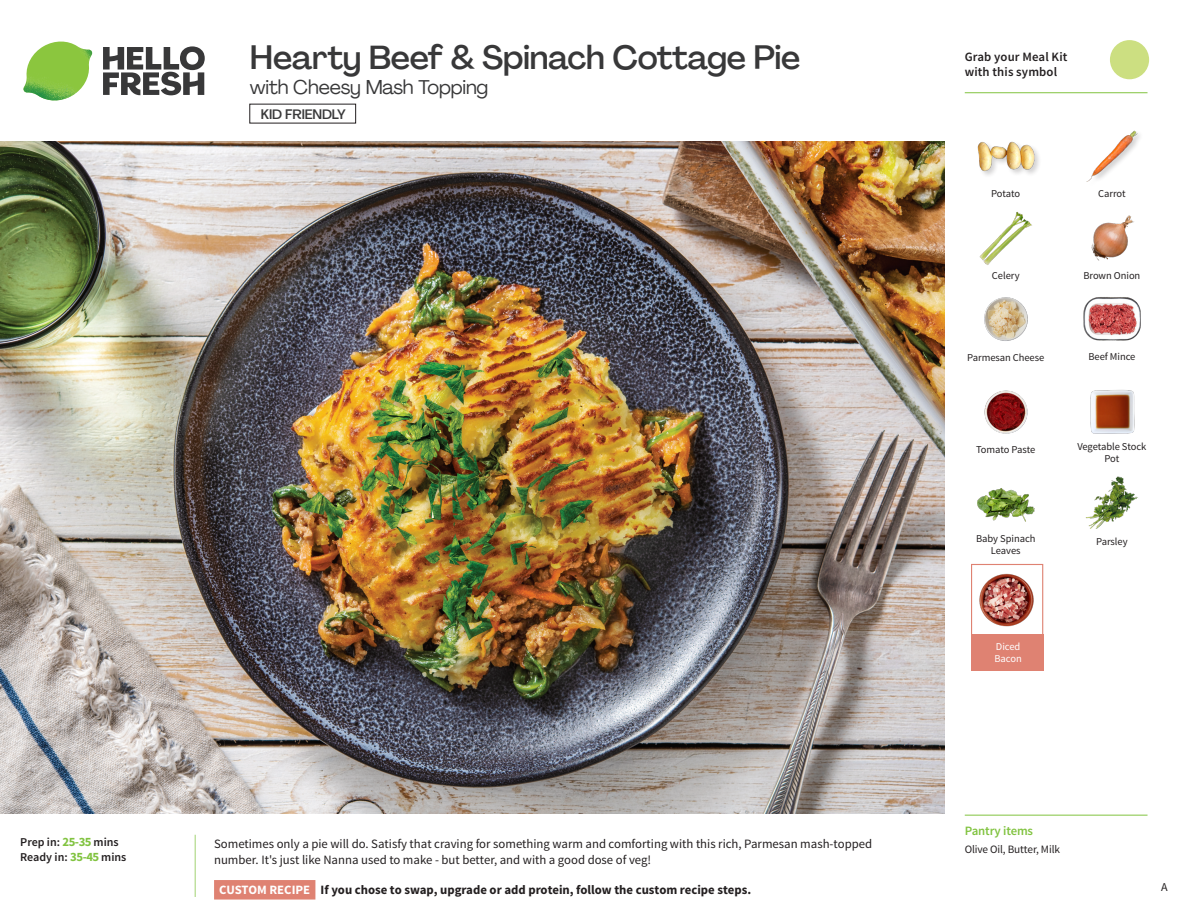
<style>
.page{position:relative;width:1188px;height:918px;background:#fff}
.page>*{position:absolute;margin:0;border:0;box-sizing:border-box;transform-origin:0 0}
._15_Titel_UK{font:500 33px "Agrandir";letter-spacing:-.01em;color:#383839}
._15_Titel_UK-2{font:19.5px "Agrandir";letter-spacing:-.01em;color:#383839}
.t1{font:500 13.5px "Agrandir";letter-spacing:-.01em;color:#383839}
.Step_6_Text_AU{font:12.75px/16.5px "Source Sans Pro";color:#231f20}
.Step_6_Text_AU-2{font:700 12.75px "Source Sans Pro";color:#231f20}
.t2{font:600 12.75px/15px "Source Sans Pro";letter-spacing:.01em;color:#231f20}
._04_Headers_Front{font:600 12.75px "Source Sans Pro";letter-spacing:-.01em;color:#81c340}
._04_Intro{font:600 12px "Source Sans Pro";color:#231f20}
.t3{font:12px "Source Sans Pro";color:#231f20}
._05_Pantry{font:11.25px "Source Sans Pro";letter-spacing:-.01em;color:#231f20}
._18_FRONT_ingredients{font:10.5px/12px "Source Sans Pro";letter-spacing:-.005em;color:#231f20;text-align:center}
._18_FRONT_ingredients-2{font:10.5px/12px "Source Sans Pro";letter-spacing:-.005em;color:#fff}
.s1{font-weight:700;font-size:12.75px;color:#81c340}
.s2{color:#fff}
</style>
<div class="page">
<svg style="left:103px;top:46px;width:102px;height:49px"></svg>
<img style="left:23px;top:42px;width:69px;height:59px">
<svg style="left:1092px;top:40px;width:58px;height:54px"></svg>
<svg style="left:194px;top:834px;width:122px;height:66px"></svg>
<img style="left:0;top:142px;width:945px;height:672px">
<img style="left:1083px;top:297px;width:58px;height:44px">
<img style="left:1090px;top:390px;width:45px;height:44px">
<img style="left:984px;top:390px;width:44px;height:44px">
<img style="left:977px;top:488px;width:57px;height:34px">
<img style="left:984px;top:297px;width:44px;height:44px">
<img style="left:979px;top:211px;width:53px;height:54px">
<img style="left:1091px;top:215px;width:43px;height:46px">
<div style="left:977px;top:141px;width:65px;height:37px;background:#231f20;opacity:.2"></div>
<img style="left:977px;top:141px;width:57px;height:37px">
<img style="left:1086px;top:130px;width:54px;height:52px">
<img style="left:1085px;top:476px;width:53px;height:53px">
<div style="left:971px;top:564px;width:72px;height:72px;border:1px solid #df8272"></div>
<div style="left:971px;top:634px;width:72px;height:37px;background:#df8272"></div>
<img style="left:979px;top:573px;width:55px;height:54px">
<hr style="left:965px;top:815px;width:183px;height:1px;background:#81c340">
<hr style="left:965px;top:92px;width:183px;height:1px;background:#81c340">
<p class="_15_Titel_UK" style="left:250px;top:37px;width:552px">Hearty Beef &amp; Spinach Cottage Pie</p>
<p class="_15_Titel_UK-2" style="left:250px;top:75px;width:240px">with Cheesy Mash Topping</p>
<p class="t1" style="left:261px;top:106px;width:86px">KID FRIENDLY</p>
<p class="_04_Intro" style="left:20px;top:835px;width:100px">Prep in: <span class="s1">25-35</span> mins</p>
<p class="_04_Intro" style="left:20px;top:850px;width:108px">Ready in: <span class="s1">35-45</span> mins</p>
<p class="Step_6_Text_AU" style="left:214px;top:836px;width:660px">Sometimes only a pie will do. Satisfy that craving for something warm and comforting with this rich, Parmesan mash-topped number. It's just like Nanna used to make - but better, and with a good dose of veg!</p>
<p class="Step_6_Text_AU-2" style="left:219px;top:881px;width:533px"><span class="s2">CUSTOM RECIPE</span> If you chose to swap, upgrade or add protein, follow the custom recipe steps.</p>
<p class="t2" style="left:965px;top:50px;width:104px">Grab your Meal Kit with this symbol</p>
<p class="_18_FRONT_ingredients" style="left:991px;top:188px;width:31px">Potato</p>
<p class="_18_FRONT_ingredients" style="left:1098px;top:188px;width:29px">Carrot</p>
<p class="_18_FRONT_ingredients" style="left:992px;top:270px;width:29px">Celery</p>
<p class="_18_FRONT_ingredients" style="left:1083px;top:270px;width:58px">Brown Onion</p>
<p class="_18_FRONT_ingredients" style="left:967px;top:352px;width:79px">Parmesan Cheese</p>
<p class="_18_FRONT_ingredients" style="left:1088px;top:351px;width:48px">Beef Mince</p>
<p class="_18_FRONT_ingredients" style="left:976px;top:444px;width:61px">Tomato Paste</p>
<p class="_18_FRONT_ingredients" style="left:1077px;top:441px;width:71px">Vegetable Stock<br>Pot</p>
<p class="_18_FRONT_ingredients" style="left:976px;top:533px;width:61px">Baby Spinach</p>
<p class="_18_FRONT_ingredients" style="left:1096px;top:535px;width:33px">Parsley</p>
<p class="_18_FRONT_ingredients" style="left:991px;top:545px;width:31px">Leaves</p>
<p class="_18_FRONT_ingredients-2" style="left:995px;top:640px;width:29px">Diced<br>Bacon</p>
<p class="_04_Headers_Front" style="left:965px;top:822px;width:70px">Pantry items</p>
<p class="_05_Pantry" style="left:965px;top:842px;width:97px">Olive Oil, Butter, Milk</p>
<p class="t3" style="left:1161px;top:879px;width:8px">A</p>
</div>
